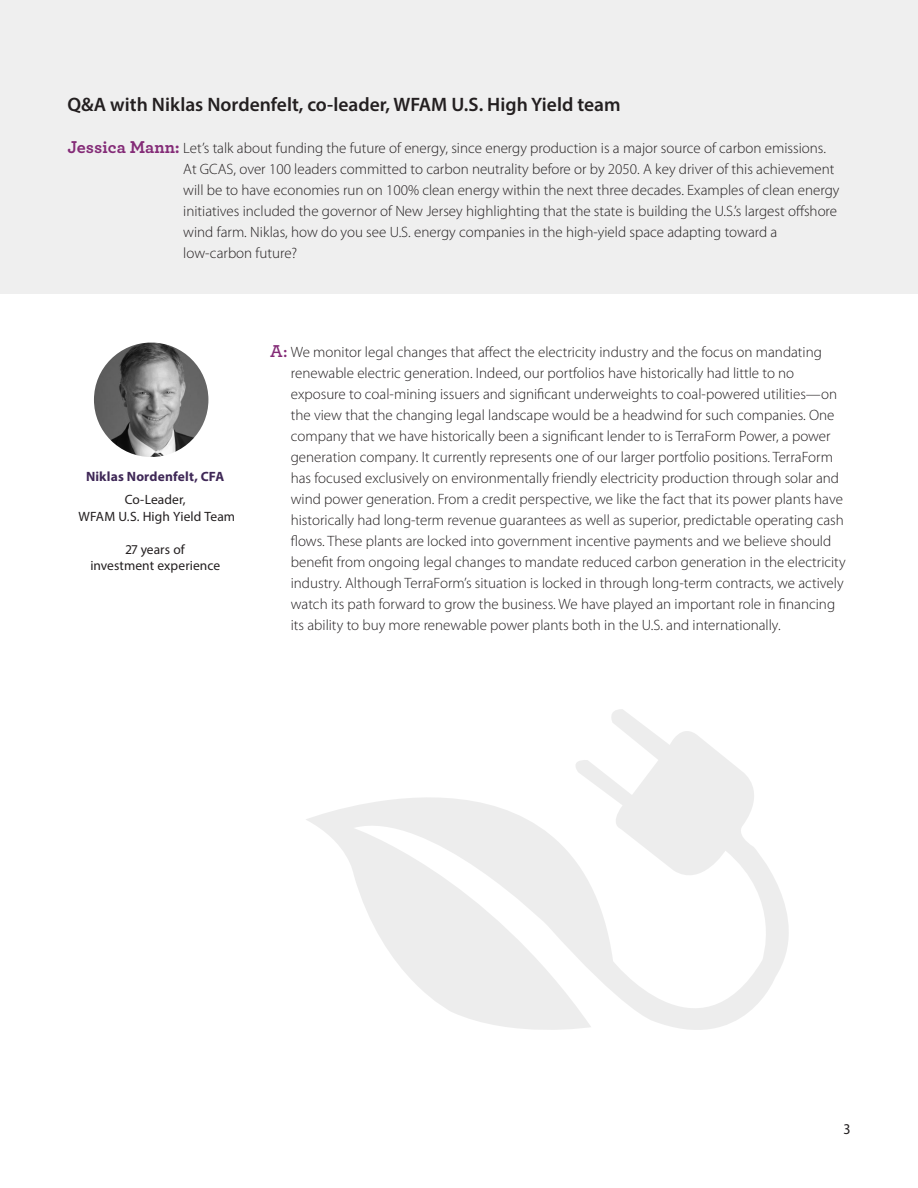
<style>
.page{position:relative;width:918px;height:1188px;background:#fff}
.page>*{position:absolute;margin:0;border:0;box-sizing:border-box;transform-origin:0 0}
.t1{font:600 19.5px "Myriad Pro";color:#231f20}
.t2{font:300 15px/21px "Myriad Pro";color:#231f20}
.t3{font:semi-condensed 15px "Myriad Pro";color:#231f20}
.t4{font:13.5px/16.5px "Myriad Pro";letter-spacing:.005em;color:#231f20;text-align:center}
.t5{font:700 13.5px "Myriad Pro";letter-spacing:.01em;color:#3f2857}
.s1{font-family:"Archer";font-weight:700;font-size:18px;color:#842b77}
.s2{font-family:"Archer";font-weight:600;font-size:18px;color:#842b77}
</style>
<div class="page">
<div style="left:0;top:0;width:918px;height:294px;background:#efefef"></div>
<svg style="left:306px;top:709px;width:483px;height:321px"></svg>
<img style="left:94px;top:343px;width:114px;height:114px;border-radius:57px">
<h3 class="t1" style="left:68px;top:92px;width:555px">Q&amp;A with Niklas Nordenfelt, co-leader, WFAM U.S. High Yield team</h3>
<p class="t2" style="left:183px;top:138px;width:658px;text-indent:-116px"><span class="s1">Jessica Mann:</span> Let’s talk about funding the future of energy, since energy production is a major source of carbon emissions.<br>At GCAS, over 100 leaders committed to carbon neutrality before or by 2050. A key driver of this achievement will be to have economies run on 100% clean energy within the next three decades. Examples of clean energy initiatives included the governor of New Jersey highlighting that the state is building the U.S.’s largest offshore wind farm. Niklas, how do you see U.S. energy companies in the high-yield space adapting toward a low-carbon future?</p>
<p class="t5" style="left:86px;top:468px;width:140px">Niklas Nordenfelt, CFA</p>
<p class="t4" style="left:78px;top:491px;width:158px">Co-Leader,<br>WFAM U.S. High Yield Team</p>
<p class="t4" style="left:90px;top:541px;width:131px">27 years of<br>investment experience</p>
<p class="t2" style="left:291px;top:341px;width:556px;text-indent:-21px"><span class="s2">A:</span> We monitor legal changes that affect the electricity industry and the focus on mandating renewable electric generation. Indeed, our portfolios have historically had little to no exposure to coal-mining issuers and significant underweights to coal-powered utilities—on the view that the changing legal landscape would be a headwind for such companies. One company that we have historically been a significant lender to is TerraForm Power, a power generation company. It currently represents one of our larger portfolio positions. TerraForm has focused exclusively on environmentally friendly electricity production through solar and wind power generation. From a credit perspective, we like the fact that its power plants have historically had long-term revenue guarantees as well as superior, predictable operating cash flows. These plants are locked into government incentive payments and we believe should benefit from ongoing legal changes to mandate reduced carbon generation in the electricity industry. Although TerraForm’s situation is locked in through long-term contracts, we actively watch its path forward to grow the business. We have played an important role in financing its ability to buy more renewable power plants both in the U.S. and internationally.</p>
<p class="t3" style="left:843px;top:1120px;width:9px">3</p>
</div>
